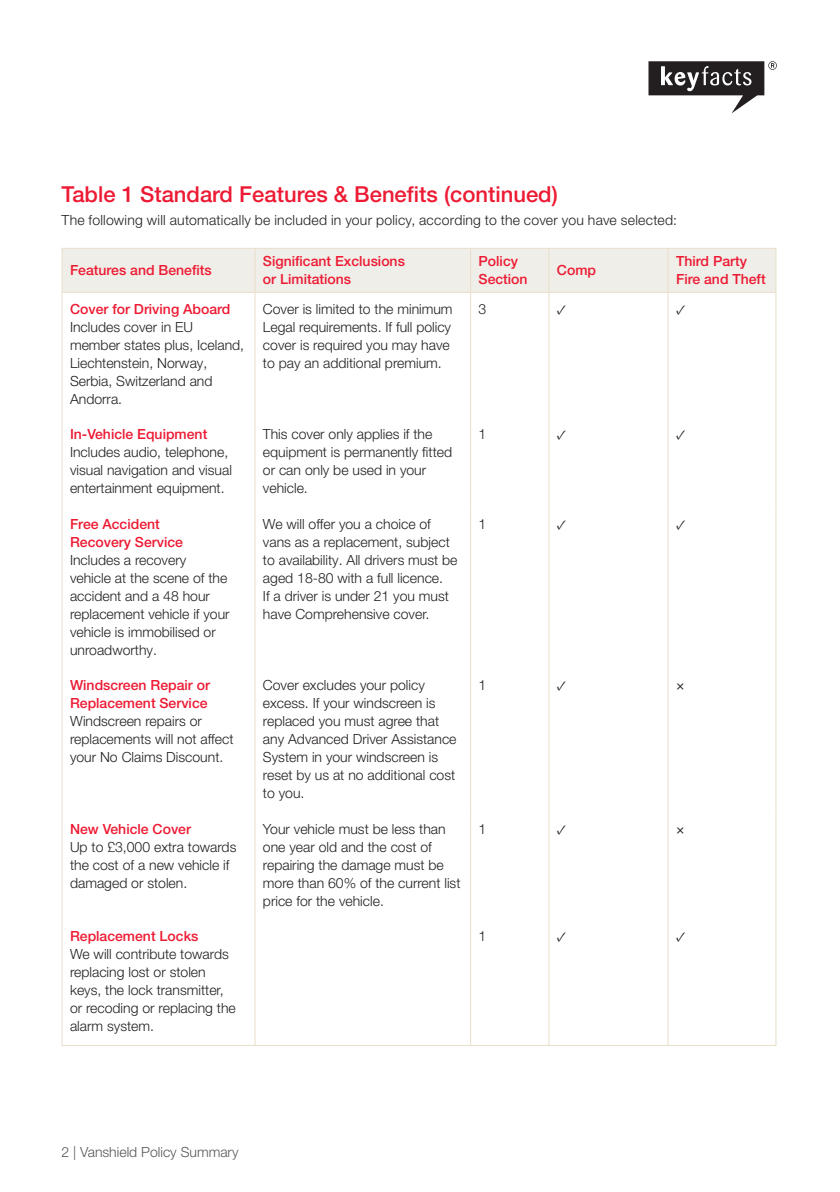
<style>
.page{position:relative;width:840px;height:1192px;background:#fff}
.page>*{position:absolute;margin:0;border:0;box-sizing:border-box;transform-origin:0 0}
.SINGLE_COLUMN_BODY{font:500 22px "Helvetica Neue LT Pro";color:#ed1a33}
.TABLE_BODY{font:300 14px/18px "Helvetica Neue LT Pro";color:#231f20}
.TABLE_SUB_HEADER{font:500 14px/18px "Helvetica Neue LT Pro";color:#ed1a33}
.BODY{font:500 14px/18px "Helvetica Neue LT Pro";color:#ed1a33}
.SINGLE_COLUMN_BODY-2{font:300 14px "Helvetica Neue LT Pro";letter-spacing:.02em;color:#231f20}
.BODY-2{font:300 14px "Helvetica Neue LT Pro";color:#57585a}
.TABLE_BODY-2{font:14px "Minion Pro";color:#231f20}
._05_Chart_Info_Black_8_12pt{font:14px "Helvetica Neue LT Pro";color:#231f20}
</style>
<div class="page">
<svg style="left:648px;top:61px;width:128px;height:52px"></svg>
<div style="left:62px;top:249px;width:713px;height:43px;background:#efeee8"></div>
<hr style="left:61px;top:293px;width:1px;height:125px;background:#e9deca">
<hr style="left:254px;top:293px;width:1px;height:125px;background:#e9deca">
<hr style="left:470px;top:293px;width:1px;height:125px;background:#e9deca">
<hr style="left:548px;top:293px;width:1px;height:125px;background:#e9deca">
<hr style="left:667px;top:293px;width:1px;height:125px;background:#e9deca">
<hr style="left:775px;top:293px;width:1px;height:125px;background:#e9deca">
<hr style="left:61px;top:418px;width:1px;height:89px;background:#e9deca">
<hr style="left:254px;top:418px;width:1px;height:89px;background:#e9deca">
<hr style="left:470px;top:418px;width:1px;height:89px;background:#e9deca">
<hr style="left:548px;top:418px;width:1px;height:89px;background:#e9deca">
<hr style="left:667px;top:418px;width:1px;height:89px;background:#e9deca">
<hr style="left:775px;top:418px;width:1px;height:89px;background:#e9deca">
<hr style="left:61px;top:507px;width:1px;height:162px;background:#e9deca">
<hr style="left:254px;top:507px;width:1px;height:162px;background:#e9deca">
<hr style="left:470px;top:507px;width:1px;height:162px;background:#e9deca">
<hr style="left:548px;top:507px;width:1px;height:162px;background:#e9deca">
<hr style="left:667px;top:507px;width:1px;height:162px;background:#e9deca">
<hr style="left:775px;top:507px;width:1px;height:162px;background:#e9deca">
<hr style="left:61px;top:669px;width:1px;height:143px;background:#e9deca">
<hr style="left:254px;top:669px;width:1px;height:143px;background:#e9deca">
<hr style="left:470px;top:669px;width:1px;height:143px;background:#e9deca">
<hr style="left:548px;top:669px;width:1px;height:143px;background:#e9deca">
<hr style="left:667px;top:669px;width:1px;height:143px;background:#e9deca">
<hr style="left:775px;top:669px;width:1px;height:143px;background:#e9deca">
<hr style="left:61px;top:812px;width:1px;height:108px;background:#e9deca">
<hr style="left:254px;top:812px;width:1px;height:108px;background:#e9deca">
<hr style="left:470px;top:812px;width:1px;height:108px;background:#e9deca">
<hr style="left:548px;top:812px;width:1px;height:108px;background:#e9deca">
<hr style="left:667px;top:812px;width:1px;height:108px;background:#e9deca">
<hr style="left:775px;top:812px;width:1px;height:108px;background:#e9deca">
<hr style="left:61px;top:920px;width:1px;height:125px;background:#e9deca">
<hr style="left:254px;top:920px;width:1px;height:125px;background:#e9deca">
<hr style="left:470px;top:920px;width:1px;height:125px;background:#e9deca">
<hr style="left:548px;top:920px;width:1px;height:125px;background:#e9deca">
<hr style="left:667px;top:920px;width:1px;height:125px;background:#e9deca">
<hr style="left:775px;top:920px;width:1px;height:125px;background:#e9deca">
<hr style="left:61px;top:248px;width:194px;height:1px;background:#e9deca">
<hr style="left:61px;top:249px;width:1px;height:43px;background:#e9deca">
<hr style="left:255px;top:248px;width:215px;height:1px;background:#e9deca">
<hr style="left:254px;top:249px;width:1px;height:43px;background:#e9deca">
<hr style="left:470px;top:248px;width:78px;height:1px;background:#e9deca">
<hr style="left:470px;top:249px;width:1px;height:43px;background:#e9deca">
<hr style="left:548px;top:248px;width:120px;height:1px;background:#e9deca">
<hr style="left:548px;top:249px;width:1px;height:43px;background:#e9deca">
<hr style="left:668px;top:248px;width:108px;height:1px;background:#e9deca">
<hr style="left:667px;top:249px;width:1px;height:43px;background:#e9deca">
<hr style="left:775px;top:249px;width:1px;height:43px;background:#e9deca">
<hr style="left:61px;top:292px;width:194px;height:1px;background:#e9deca">
<hr style="left:255px;top:292px;width:215px;height:1px;background:#e9deca">
<hr style="left:470px;top:292px;width:78px;height:1px;background:#e9deca">
<hr style="left:548px;top:292px;width:120px;height:1px;background:#e9deca">
<hr style="left:668px;top:292px;width:108px;height:1px;background:#e9deca">
<hr style="left:61px;top:1045px;width:194px;height:1px;background:#e9deca">
<hr style="left:255px;top:1045px;width:215px;height:1px;background:#e9deca">
<hr style="left:470px;top:1045px;width:78px;height:1px;background:#e9deca">
<hr style="left:548px;top:1045px;width:120px;height:1px;background:#e9deca">
<hr style="left:668px;top:1045px;width:108px;height:1px;background:#e9deca">
<p class="SINGLE_COLUMN_BODY" style="left:61px;top:181px;width:497px">Table 1 Standard Features &amp; Benefits (continued)</p>
<p class="SINGLE_COLUMN_BODY-2" style="left:61px;top:212px;width:616px">The following will automatically be included in your policy, according to the cover you have selected:</p>
<p class="BODY" style="left:70px;top:261px;width:143px">Features and Benefits</p>
<p class="BODY" style="left:263px;top:252px;width:143px">Significant Exclusions or Limitations</p>
<p class="BODY" style="left:478px;top:252px;width:51px">Policy<br>Section</p>
<p class="BODY" style="left:556px;top:261px;width:41px">Comp</p>
<p class="BODY" style="left:676px;top:252px;width:91px">Third Party<br>Fire and Theft</p>
<p class="TABLE_SUB_HEADER" style="left:70px;top:300px;width:162px">Cover for Driving Aboard</p>
<p class="TABLE_BODY" style="left:70px;top:317px;width:175px">Includes cover in EU member states plus, Iceland,<br>Liechtenstein, Norway,<br>Serbia, Switzerland and<br>Andorra.</p>
<p class="TABLE_BODY" style="left:263px;top:299px;width:191px">Cover is limited to the minimum<br>Legal requirements. If full policy cover is required you may have to pay an additional premium.</p>
<p class="TABLE_BODY" style="left:478px;top:299px;width:9px">3</p>
<p class="TABLE_BODY-2" style="left:556px;top:300px;width:11px">✓</p>
<p class="TABLE_BODY-2" style="left:676px;top:300px;width:11px">✓</p>
<p class="TABLE_SUB_HEADER" style="left:70px;top:425px;width:139px">In-Vehicle Equipment</p>
<p class="TABLE_BODY" style="left:70px;top:443px;width:163px">Includes audio, telephone, visual navigation and visual entertainment equipment.</p>
<p class="TABLE_SUB_HEADER" style="left:70px;top:515px;width:114px">Free Accident<br>Recovery Service</p>
<p class="TABLE_BODY" style="left:70px;top:550px;width:161px">Includes a recovery vehicle at the scene of the accident and a 48 hour replacement vehicle if your vehicle is immobilised or unroadworthy.</p>
<p class="TABLE_SUB_HEADER" style="left:70px;top:676px;width:141px">Windscreen Repair or<br>Replacement Service</p>
<p class="TABLE_BODY" style="left:70px;top:712px;width:165px">Windscreen repairs or replacements will not affect your No Claims Discount.</p>
<p class="TABLE_SUB_HEADER" style="left:70px;top:820px;width:122px">New Vehicle Cover</p>
<p class="TABLE_BODY" style="left:70px;top:837px;width:168px">Up to £3,000 extra towards the cost of a new vehicle if damaged or stolen.</p>
<p class="TABLE_SUB_HEADER" style="left:70px;top:927px;width:130px">Replacement Locks</p>
<p class="TABLE_BODY" style="left:70px;top:945px;width:167px">We will contribute towards replacing lost or stolen keys, the lock transmitter, or recoding or replacing the alarm system.</p>
<p class="TABLE_BODY" style="left:263px;top:425px;width:190px">This cover only applies if the equipment is permanently fitted or can only be used in your vehicle.</p>
<p class="TABLE_BODY" style="left:478px;top:425px;width:9px">1</p>
<p class="TABLE_BODY-2" style="left:556px;top:425px;width:11px">✓</p>
<p class="TABLE_BODY-2" style="left:676px;top:425px;width:11px">✓</p>
<p class="TABLE_BODY" style="left:263px;top:514px;width:196px">We will offer you a choice of vans as a replacement, subject to availability. All drivers must be aged 18-80 with a full licence.<br>If a driver is under 21 you must have Comprehensive cover.</p>
<p class="TABLE_BODY" style="left:478px;top:514px;width:9px">1</p>
<p class="TABLE_BODY-2" style="left:556px;top:515px;width:11px">✓</p>
<p class="TABLE_BODY-2" style="left:676px;top:515px;width:11px">✓</p>
<p class="TABLE_BODY" style="left:263px;top:676px;width:195px">Cover excludes your policy excess. If your windscreen is replaced you must agree that any Advanced Driver Assistance<br>System in your windscreen is reset by us at no additional cost to you.</p>
<p class="TABLE_BODY" style="left:478px;top:676px;width:9px">1</p>
<p class="TABLE_BODY-2" style="left:556px;top:676px;width:11px">✓</p>
<p class="_05_Chart_Info_Black_8_12pt" style="left:676px;top:677px;width:10px">×</p>
<p class="TABLE_BODY" style="left:263px;top:819px;width:199px">Your vehicle must be less than one year old and the cost of repairing the damage must be more than 60% of the current list price for the vehicle.</p>
<p class="TABLE_BODY" style="left:478px;top:819px;width:9px">1</p>
<p class="TABLE_BODY-2" style="left:556px;top:820px;width:11px">✓</p>
<p class="_05_Chart_Info_Black_8_12pt" style="left:676px;top:820px;width:10px">×</p>
<p class="TABLE_BODY" style="left:478px;top:927px;width:9px">1</p>
<p class="TABLE_BODY-2" style="left:556px;top:928px;width:11px">✓</p>
<p class="TABLE_BODY-2" style="left:676px;top:928px;width:11px">✓</p>
<p class="BODY-2" style="left:61px;top:1143px;width:178px">2 | Vanshield Policy Summary</p>
</div>
